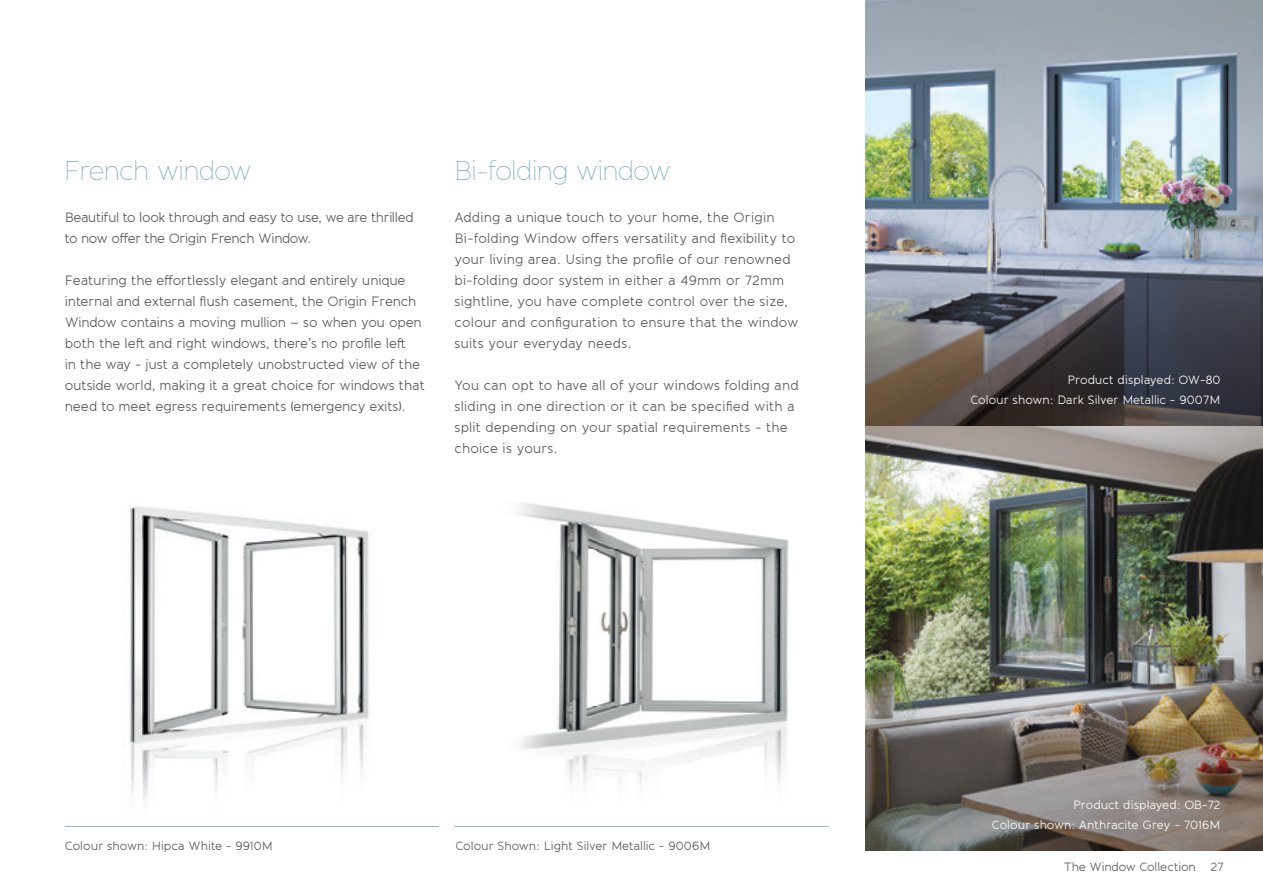
<style>
.page{position:relative;width:1263px;height:893px;background:#fff}
.page>*{position:absolute;margin:0;border:0;box-sizing:border-box;transform-origin:0 0}
.t1{font:100 27px "Banda";letter-spacing:-.03em;color:#7dacc2}
.t2{font:13.5px/21px "Banda";color:#57585a}
.t3{font:13.5px/21px "Banda";letter-spacing:-.035em;color:#57585a}
.t4{font:12px/19.5px "Banda";color:#fff;text-align:right}
.t5{font:12px "Banda";letter-spacing:-.005em;color:#57585a}
</style>
<div class="page">
<img style="left:129px;top:507px;width:241px;height:295px">
<img style="left:865px;top:425px;width:398px;height:425px">
<img style="left:865px;top:0;width:398px;height:425px">
<hr style="left:65px;top:826px;width:374px;height:1px;background:#97b9cc">
<hr style="left:455px;top:826px;width:374px;height:1px;background:#97b9cc">
<img style="left:518px;top:503px;width:271px;height:283px">
<h1 class="t1" style="left:64px;top:155px;width:190px">French window</h1>
<h1 class="t1" style="left:454px;top:155px;width:218px">Bi-folding window</h1>
<p class="t3" style="left:65px;top:207px;width:351px">Beautiful to look through and easy to use, we are thrilled to now offer the Origin French Window.</p>
<p class="t2" style="left:65px;top:270px;width:361px">Featuring the effortlessly elegant and entirely unique internal and external flush casement, the Origin French Window contains a moving mullion – so when you open both the left and right windows, there’s no profile left<br>in the way - just a completely unobstructed view of the outside world, making it a great choice for windows that need to meet egress requirements (emergency exits).</p>
<p class="t2" style="left:455px;top:207px;width:345px">Adding a unique touch to your home, the Origin Bi-folding Window offers versatility and flexibility to your living area. Using the profile of our renowned bi-folding door system in either a 49mm or 72mm sightline, you have complete control over the size, colour and configuration to ensure that the window suits your everyday needs.</p>
<p class="t2" style="left:455px;top:375px;width:346px">You can opt to have all of your windows folding and sliding in one direction or it can be specified with a split depending on your spatial requirements - the choice is yours.</p>
<p class="t4" style="left:970px;top:370px;width:252px">Product displayed: OW-80<br>Colour shown: Dark Silver Metallic - 9007M</p>
<p class="t4" style="left:992px;top:795px;width:230px">Product displayed: OB-72<br>Colour shown: Anthracite Grey - 7016M</p>
<p class="t5" style="left:65px;top:838px;width:210px">Colour shown: Hipca White - 9910M</p>
<p class="t5" style="left:455px;top:838px;width:257px">Colour Shown: Light Silver Metallic - 9006M</p>
<p class="t5" style="left:1064px;top:859px;width:161px">The Window Collection 27</p>
</div>
